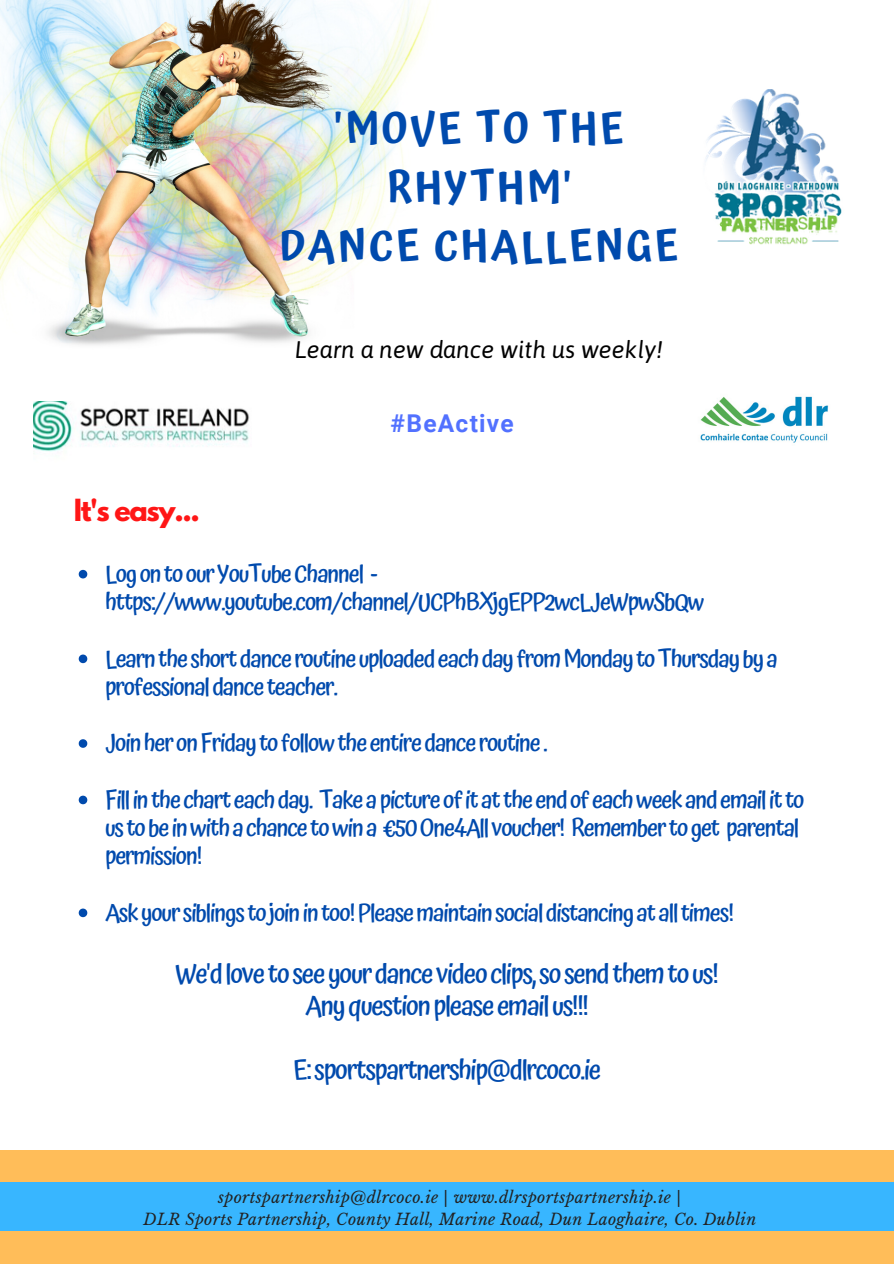
<style>
.page{position:relative;width:894px;height:1264px;background:#fff}
.page>*{position:absolute;margin:0;border:0;box-sizing:border-box;transform-origin:0 0}
.t1{font:600 42px/58.8px "Atma";letter-spacing:.06em;color:#004aad;text-align:center}
.t2{font:500 27px/32px "Atma";letter-spacing:-.05em;color:#004aad;text-align:center}
.t3{font:700 27px "League Spartan";letter-spacing:-.05em;color:#ff1616}
.t4{font:700 24.6px "Roboto";letter-spacing:.05em;color:#5271ff}
.t5{font:500 24px/28.2px "Atma";letter-spacing:-.05em;color:#004aad}
.t6{font:italic 24px "Asap";color:#000}
.t7{font:italic 15.75px/21.5px "Libre Baskerville";letter-spacing:.02em;color:#222;text-align:center}
</style>
<div class="page">
<div style="left:0;top:1149px;width:893px;height:114px;background:#ffbd59"></div>
<div style="left:0;top:1182px;width:893px;height:48px;background:#38b6ff"></div>
<img style="left:705px;top:89px;width:137px;height:156px">
<svg style="left:79px;top:570px;width:8px;height:8px"></svg>
<svg style="left:79px;top:654px;width:8px;height:9px"></svg>
<svg style="left:79px;top:739px;width:8px;height:8px"></svg>
<svg style="left:79px;top:795px;width:8px;height:9px"></svg>
<svg style="left:79px;top:908px;width:8px;height:9px"></svg>
<img style="left:34px;top:401px;width:216px;height:51px">
<img style="left:700px;top:396px;width:129px;height:47px">
<img style="left:0;top:0;width:431px;height:345px">
<h1 class="t1" style="left:279px;top:99px;width:400px">'MOVE TO THE<br>RHYTHM'<br>DANCE CHALLENGE</h1>
<p class="t6" style="left:295px;top:336px;width:369px">Learn a new dance with us weekly!</p>
<p class="t3" style="left:74px;top:496px;width:128px">It's easy...</p>
<p class="t4" style="left:390px;top:409px;width:125px">#BeActive</p>
<p class="t5" style="left:105px;top:559px;width:601px">LogontoourYouTubeChannel - https://www.youtube.com/channel/UCPhBXjgEPP2wcLJeWpwSbQw</p>
<p class="t5" style="left:105px;top:644px;width:674px">LearntheshortdanceroutineuploadedeachdayfromMondaytoThursdaybya professionaldanceteacher.</p>
<p class="t5" style="left:105px;top:729px;width:444px">JoinheronFridaytofollowtheentiredanceroutine.</p>
<p class="t5" style="left:105px;top:785px;width:700px">Fillinthecharteachday. Takeapictureofitattheendofeachweekandemailitto ustobeinwithachancetowina €50One4Allvoucher! Remembertoget parental permission!</p>
<p class="t5" style="left:105px;top:898px;width:630px">Askyoursiblingstojoinintoo!Pleasemaintainsocialdistancingatalltimes!</p>
<p class="t2" style="left:175px;top:958px;width:544px">We'dlovetoseeyourdancevideoclips,sosendthemtous!<br>Anyquestionpleaseemailus!!!</p>
<p class="t2" style="left:293px;top:1053px;width:310px">E:sportspartnership@dlrcoco.ie</p>
<p class="t7" style="left:143px;top:1186px;width:614px">sportspartnership@dlrcoco.ie | www.dlrsportspartnership.ie |<br>DLR Sports Partnership, County Hall, Marine Road, Dun Laoghaire, Co. Dublin</p>
</div>
